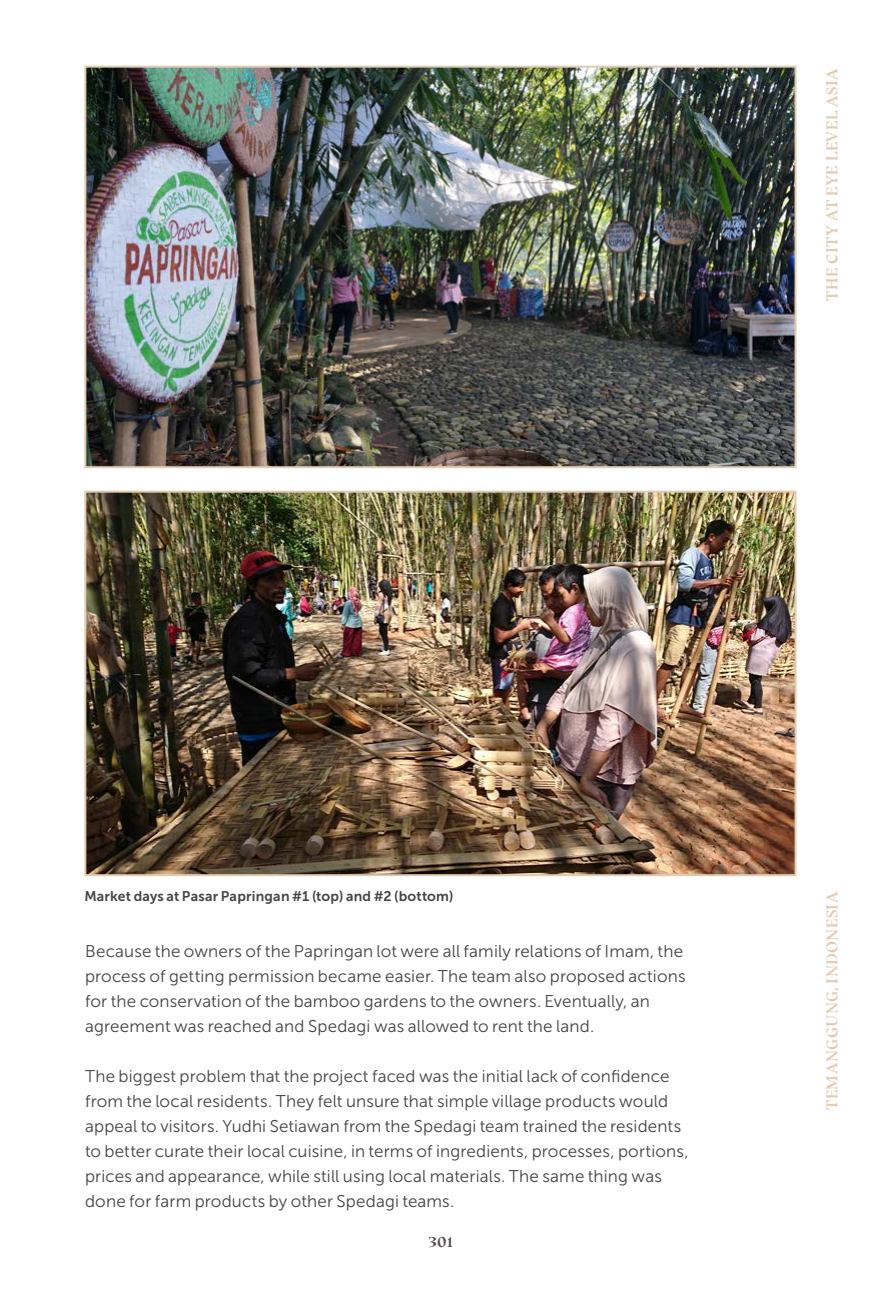
<style>
.page{position:relative;width:893px;height:1296px;background:#fff}
.page>*{position:absolute;margin:0;border:0;box-sizing:border-box;transform-origin:0 0}
.t1{font:17px/25px "Museo Sans 300";letter-spacing:.01em;color:#474342}
.t2{font:700 17px "Bluu Next";color:#534f4d}
.t3{font:700 16px "Bluu Next";letter-spacing:.025em;color:#e1ccb3}
.t4{font:14px "Museo Sans 700";letter-spacing:.015em;color:#474342}
</style>
<div class="page">
<img style="left:87px;top:69px;width:706px;height:396px">
<div style="left:84px;top:66px;width:712px;height:402px;border:2px solid #e1ccb3"></div>
<img style="left:87px;top:494px;width:706px;height:379px">
<div style="left:84px;top:491px;width:712px;height:385px;border:2px solid #e1ccb3"></div>
<p class="t3" style="left:822px;top:301px;width:234px;rotate:-90deg">THE CITY AT EYE LEVEL ASIA</p>
<p class="t4" style="left:84px;top:888px;width:370px">Market days at Pasar Papringan #1 (top) and #2 (bottom)</p>
<p class="t1" style="left:85px;top:938px;width:602px">Because the owners of the Papringan lot were all family relations of Imam, the process of getting permission became easier. The team also proposed actions for the conservation of the bamboo gardens to the owners. Eventually, an agreement was reached and Spedagi was allowed to rent the land.</p>
<p class="t1" style="left:85px;top:1063px;width:604px">The biggest problem that the project faced was the initial lack of confidence from the local residents. They felt unsure that simple village products would appeal to visitors. Yudhi Setiawan from the Spedagi team trained the residents to better curate their local cuisine, in terms of ingredients, processes, portions, prices and appearance, while still using local materials. The same thing was done for farm products by other Spedagi teams.</p>
<p class="t2" style="left:428px;top:1231px;width:26px">301</p>
<p class="t3" style="left:822px;top:1110px;width:220px;rotate:-90deg">TEMANGGUNG, INDONESIA</p>
</div>
